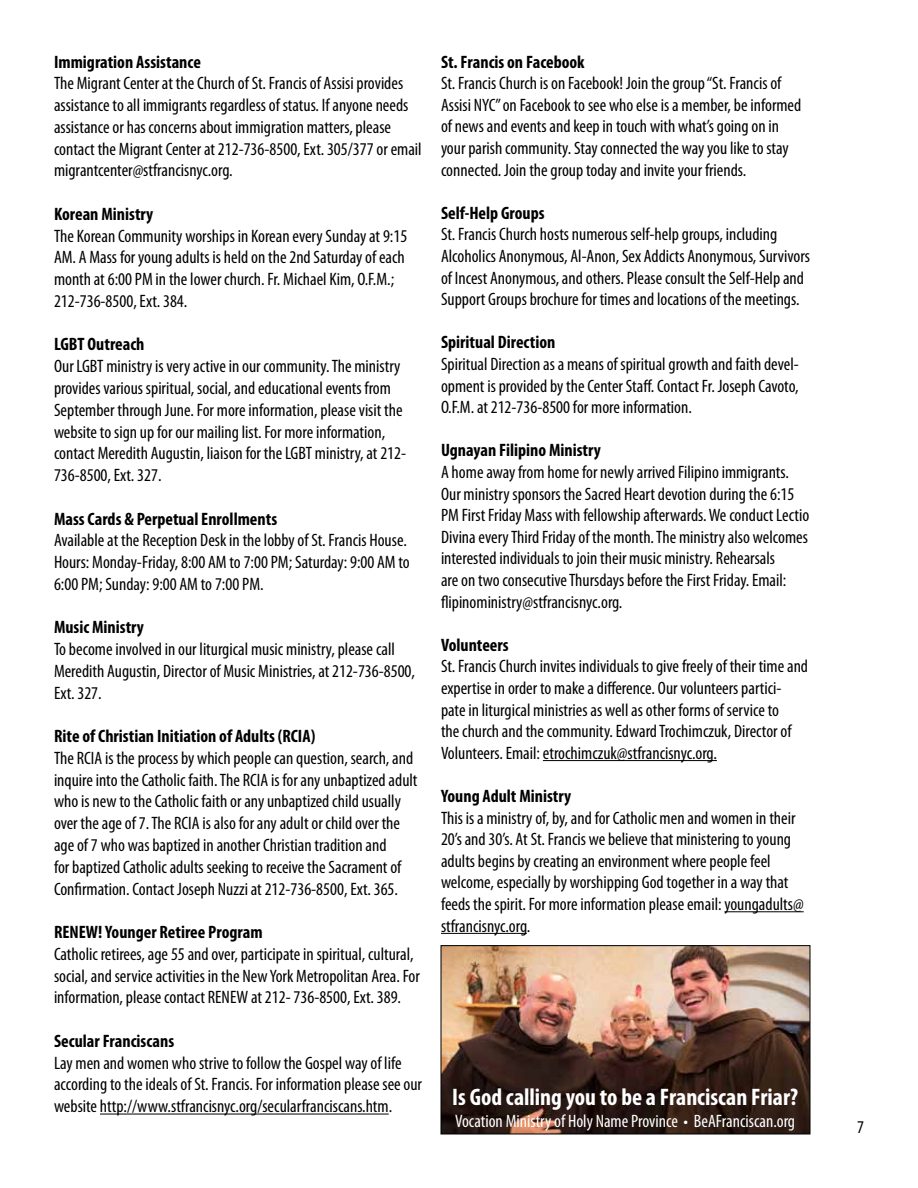
<style>
.page{position:relative;width:918px;height:1188px;background:#fff}
.page>*{position:absolute;margin:0;border:0;box-sizing:border-box;transform-origin:0 0}
.t1{font:700 condensed 24px "Myriad Pro";color:#fff}
.t2{font:condensed 18px/21.8px "Myriad Pro";color:#000}
.t3{font:700 condensed 18px "Myriad Pro";color:#000}
.t4{font:condensed 18px "Myriad Pro";color:#fff}
</style>
<div class="page">
<img style="left:443px;top:947px;width:365px;height:185px">
<div style="left:441px;top:945px;width:369px;height:189px;border:1px solid #000"></div>
<hr style="left:100px;top:1114px;width:289px;height:1px;background:#000">
<hr style="left:543px;top:760px;width:174px;height:1px;background:#000">
<hr style="left:724px;top:911px;width:80px;height:1px;background:#000">
<hr style="left:441px;top:933px;width:86px;height:1px;background:#000">
<p class="t3" style="left:54px;top:50px;width:148px">Immigration Assistance</p>
<p class="t2" style="left:54px;top:72px;width:369px">The Migrant Center at the Church of St. Francis of Assisi provides assistance to all immigrants regardless of status. If anyone needs assistance or has concerns about immigration matters, please contact the Migrant Center at 212-736-8500, Ext. 305/377 or email migrantcenter@stfrancisnyc.org.</p>
<p class="t3" style="left:54px;top:203px;width:101px">Korean Ministry</p>
<p class="t2" style="left:54px;top:225px;width:355px">The Korean Community worships in Korean every Sunday at 9:15<br>AM. A Mass for young adults is held on the 2nd Saturday of each month at 6:00 PM in the lower church. Fr. Michael Kim, O.F.M.; 212-736-8500, Ext. 384.</p>
<p class="t3" style="left:54px;top:333px;width:92px">LGBT Outreach</p>
<p class="t2" style="left:54px;top:355px;width:354px">Our LGBT ministry is very active in our community. The ministry provides various spiritual, social, and educational events from September through June. For more information, please visit the website to sign up for our mailing list. For more information, contact Meredith Augustin, liaison for the LGBT ministry, at 212- 736-8500, Ext. 327.</p>
<p class="t3" style="left:54px;top:507px;width:225px">Mass Cards &amp; Perpetual Enrollments</p>
<p class="t2" style="left:54px;top:529px;width:357px">Available at the Reception Desk in the lobby of St. Francis House.<br>Hours: Monday-Friday, 8:00 AM to 7:00 PM; Saturday: 9:00 AM to<br>6:00 PM; Sunday: 9:00 AM to 7:00 PM.</p>
<p class="t3" style="left:54px;top:616px;width:92px">Music Ministry</p>
<p class="t2" style="left:54px;top:638px;width:363px">To become involved in our liturgical music ministry, please call<br>Meredith Augustin, Director of Music Ministries, at 212-736-8500,<br>Ext. 327.</p>
<p class="t3" style="left:54px;top:725px;width:263px">Rite of Christian Initiation of Adults (RCIA)</p>
<p class="t2" style="left:54px;top:747px;width:365px">The RCIA is the process by which people can question, search, and inquire into the Catholic faith. The RCIA is for any unbaptized adult who is new to the Catholic faith or any unbaptized child usually over the age of 7. The RCIA is also for any adult or child over the age of 7 who was baptized in another Christian tradition and<br>for baptized Catholic adults seeking to receive the Sacrament of Confirmation. Contact Joseph Nuzzi at 212-736-8500, Ext. 365.</p>
<p class="t3" style="left:54px;top:921px;width:210px">RENEW! Younger Retiree Program</p>
<p class="t2" style="left:54px;top:943px;width:368px">Catholic retirees, age 55 and over, participate in spiritual, cultural, social, and service activities in the New York Metropolitan Area. For information, please contact RENEW at 212- 736-8500, Ext. 389.</p>
<p class="t3" style="left:54px;top:1030px;width:122px">Secular Franciscans</p>
<p class="t2" style="left:54px;top:1052px;width:370px">Lay men and women who strive to follow the Gospel way of life according to the ideals of St. Francis. For information please see our website http://www.stfrancisnyc.org/secularfranciscans.htm.</p>
<p class="t3" style="left:441px;top:50px;width:145px">St. Francis on Facebook</p>
<p class="t2" style="left:441px;top:72px;width:362px">St. Francis Church is on Facebook! Join the group “St. Francis of Assisi NYC” on Facebook to see who else is a member, be informed of news and events and keep in touch with what’s going on in your parish community. Stay connected the way you like to stay connected. Join the group today and invite your friends.</p>
<p class="t3" style="left:441px;top:202px;width:105px">Self-Help Groups</p>
<p class="t2" style="left:441px;top:223px;width:371px">St. Francis Church hosts numerous self-help groups, including Alcoholics Anonymous, Al-Anon, Sex Addicts Anonymous, Survivors of Incest Anonymous, and others. Please consult the Self-Help and Support Groups brochure for times and locations of the meetings.</p>
<p class="t3" style="left:441px;top:331px;width:116px">Spiritual Direction</p>
<p class="t2" style="left:441px;top:353px;width:359px;text-align:justify">Spiritual Direction as a means of spiritual growth and faith devel&shy;opment is provided by the Center Staff. Contact Fr. Joseph Cavoto, O.F.M. at 212-736-8500 for more information.</p>
<p class="t3" style="left:441px;top:439px;width:161px">Ugnayan Filipino Ministry</p>
<p class="t2" style="left:441px;top:461px;width:370px">A home away from home for newly arrived Filipino immigrants.<br>Our ministry sponsors the Sacred Heart devotion during the 6:15<br>PM First Friday Mass with fellowship afterwards. We conduct Lectio Divina every Third Friday of the month. The ministry also welcomes interested individuals to join their music ministry. Rehearsals<br>are on two consecutive Thursdays before the First Friday. Email: flipinoministry@stfrancisnyc.org.</p>
<p class="t3" style="left:441px;top:634px;width:69px">Volunteers</p>
<p class="t2" style="left:441px;top:655px;width:369px">St. Francis Church invites individuals to give freely of their time and expertise in order to make a difference. Our volunteers partici&shy;pate in liturgical ministries as well as other forms of service to<br>the church and the community. Edward Trochimczuk, Director of Volunteers. Email: etrochimczuk@stfrancisnyc.org.</p>
<p class="t3" style="left:441px;top:785px;width:132px">Young Adult Ministry</p>
<p class="t2" style="left:441px;top:807px;width:364px">This is a ministry of, by, and for Catholic men and women in their 20’s and 30’s. At St. Francis we believe that ministering to young adults begins by creating an environment where people feel welcome, especially by worshipping God together in a way that feeds the spirit. For more information please email: youngadults@ stfrancisnyc.org.</p>
<h1 class="t1" style="left:452px;top:1082px;width:347px">Is God calling you to be a Franciscan Friar?</h1>
<p class="t4" style="left:455px;top:1110px;width:341px">Vocation Ministry of Holy Name Province • BeAFranciscan.org</p>
<p class="t2" style="left:857px;top:1116px;width:8px">7</p>
</div>
